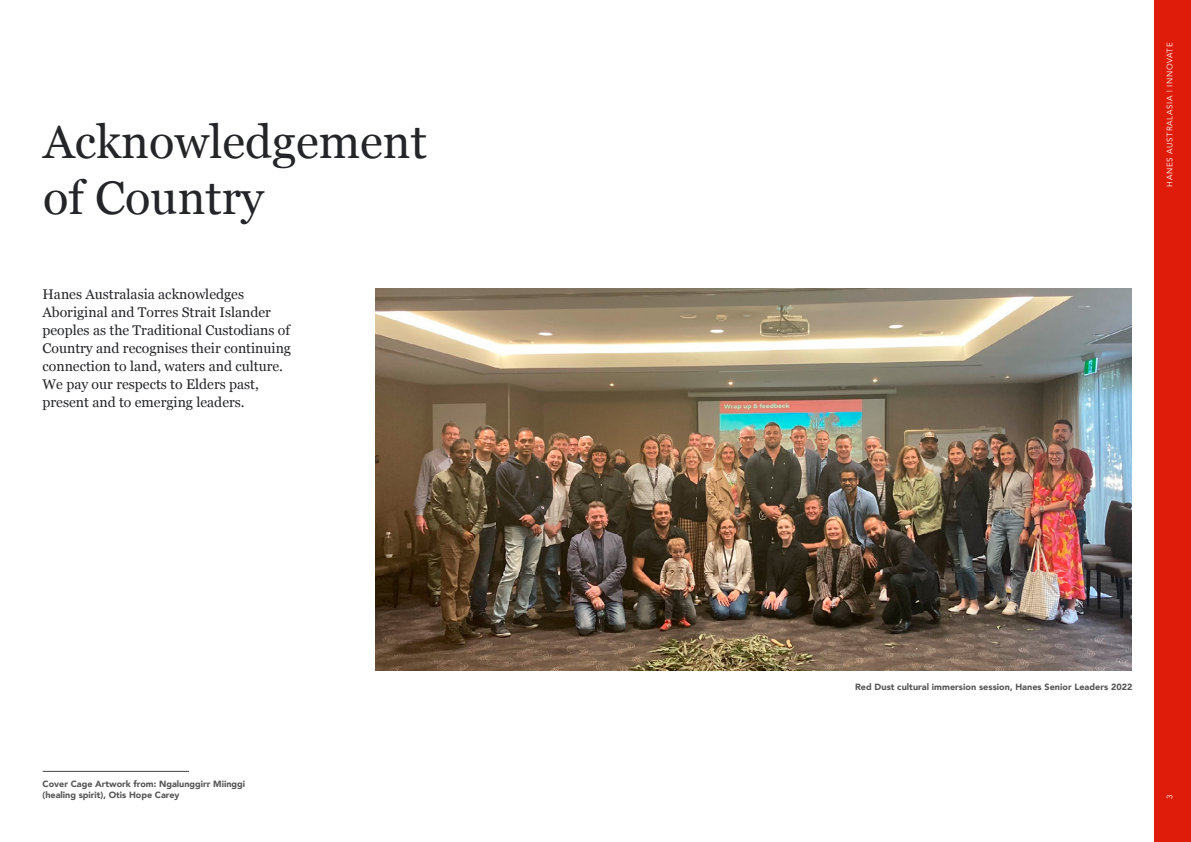
<style>
.page{position:relative;width:1191px;height:842px;background:#fff}
.page>*{position:absolute;margin:0;border:0;box-sizing:border-box;transform-origin:0 0}
.t1{font:47px/56.4px "Georgia";color:#242528}
.t2{font:14px/18px "Georgia";color:#242528}
.t3{font:900 9px/10.8px "Avenir";color:#555756}
.t4{font:8px "Avenir";letter-spacing:.08em;color:#fff}
</style>
<div class="page">
<img style="left:376px;top:288px;width:755px;height:382px">
<hr style="left:43px;top:771px;width:146px;height:1px;background:#12120d">
<div style="left:1154px;top:0;width:37px;height:842px;background:#df1c0a"></div>
<h1 class="t1" style="left:43px;top:111px;width:385px">Acknowledgement of Country</h1>
<p class="t2" style="left:43px;top:285px;width:250px">Hanes Australasia acknowledges Aboriginal and Torres Strait Islander peoples as the Traditional Custodians of Country and recognises their continuing connection to land, waters and culture.<br>We pay our respects to Elders past, present and to emerging leaders.</p>
<p class="t3" style="left:43px;top:778px;width:204px">Cover Cage Artwork from: Ngalunggirr Miinggi (healing spirit), Otis Hope Carey</p>
<p class="t4" style="left:1165px;top:187px;width:146px;rotate:-90deg">HANES AUSTRALASIA | INNOVATE</p>
<p class="t3" style="left:855px;top:681px;width:279px">Red Dust cultural immersion session, Hanes Senior Leaders 2022</p>
<p class="t4" style="left:1165px;top:799px;width:6px;rotate:-90deg">3</p>
</div>
